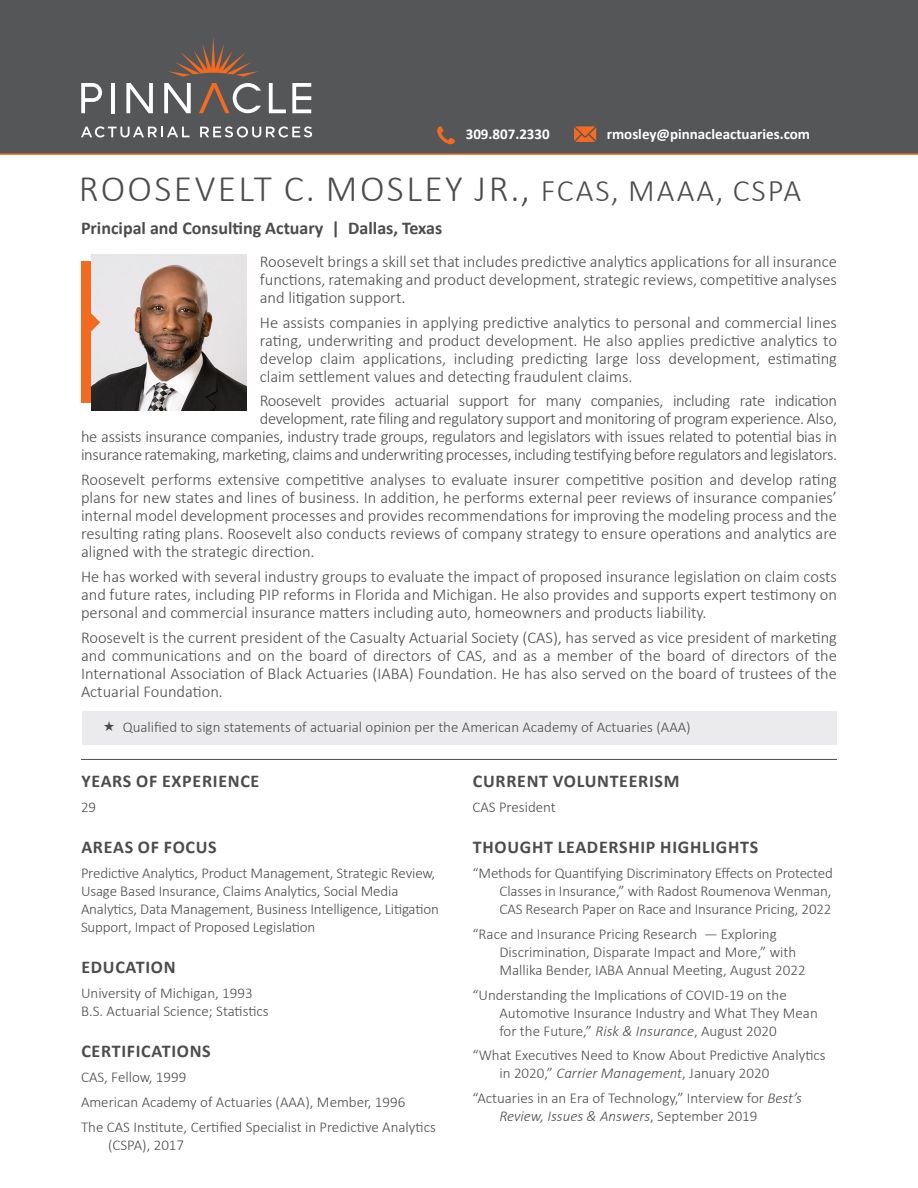
<style>
.page{position:relative;width:918px;height:1188px;background:#fff}
.page>*{position:absolute;margin:0;border:0;box-sizing:border-box;transform-origin:0 0}
.Name_Title{font:300 37.5px "Calibri";letter-spacing:.065em;color:#4b4c4d}
.Title_and_Location{font:700 18px "Calibri";letter-spacing:.04em;color:#4b4c4d}
.Title_and_Location-2{font:700 18px "Calibri";color:#4b4c4d}
.Body_Intro{font:300 16.5px/18px "Calibri";letter-spacing:-.02em;color:#4b4c4d;text-align:justify}
.Body_Presentations{font:300 15px/18px "Calibri";color:#4b4c4d}
.Body{font:300 15px/18px "Calibri";letter-spacing:-.01em;color:#4b4c4d}
.Phone_and_Email{font:700 15px "Calibri";color:#fff}
.s1{font-size:31.5px}
.s2{font-style:italic}
</style>
<div class="page">
<div style="left:0;top:0;width:918px;height:153px;background:#555658"></div>
<hr style="left:0;top:153px;width:918px;height:2px;background:#f36a21">
<svg style="left:126px;top:83px;width:27px;height:30px"></svg>
<svg style="left:164px;top:83px;width:27px;height:30px"></svg>
<svg style="left:199px;top:83px;width:62px;height:30px"></svg>
<hr style="left:111px;top:83px;width:4px;height:30px;background:#fff">
<svg style="left:81px;top:83px;width:21px;height:30px"></svg>
<svg style="left:269px;top:83px;width:17px;height:30px"></svg>
<svg style="left:292px;top:83px;width:19px;height:30px"></svg>
<svg style="left:168px;top:37px;width:90px;height:40px"></svg>
<svg style="left:81px;top:126px;width:108px;height:12px"></svg>
<svg style="left:200px;top:126px;width:112px;height:12px"></svg>
<hr style="left:81px;top:759px;width:756px;height:1px;background:#4b4c4d">
<svg style="left:437px;top:126px;width:18px;height:18px"></svg>
<div style="left:81px;top:262px;width:149px;height:141px;background:#f36a21"></div>
<img style="left:91px;top:255px;width:155px;height:155px">
<svg style="left:91px;top:313px;width:9px;height:18px"></svg>
<svg style="left:574px;top:126px;width:22px;height:16px"></svg>
<div style="left:82px;top:711px;width:755px;height:33px;background:#e6e7e9"></div>
<p class="Phone_and_Email" style="left:466px;top:124px;width:86px">309.807.2330</p>
<p class="Phone_and_Email" style="left:607px;top:124px;width:205px">rmosley@pinnacleactuaries.com</p>
<p class="Name_Title" style="left:79px;top:165px;width:724px">ROOSEVELT C. MOSLEY JR., <span class="s1">FCAS, MAAA, CSPA</span></p>
<p class="Title_and_Location-2" style="left:81px;top:216px;width:363px">Principal and Consulting Actuary | Dallas, Texas</p>
<p class="Body_Intro" style="left:260px;top:252px;width:579px">Roosevelt brings a skill set that includes predictive analytics applications for all insurance functions, ratemaking and product development, strategic reviews, competitive analyses and litigation support.</p>
<p class="Body_Intro" style="left:260px;top:313px;width:579px">He assists companies in applying predictive analytics to personal and commercial lines rating, underwriting and product development. He also applies predictive analytics to develop claim applications, including predicting large loss development, estimating claim settlement values and detecting fraudulent claims.</p>
<p class="Body_Intro" style="left:81px;top:392px;width:758px;text-align:right">Roosevelt provides actuarial support for many companies, including rate indication<br>development, rate filing and regulatory support and monitoring of program experience. Also,<br>he assists insurance companies, industry trade groups, regulators and legislators with issues related to potential bias in insurance ratemaking, marketing, claims and underwriting processes, including testifying before regulators and legislators.</p>
<p class="Body_Intro" style="left:81px;top:470px;width:758px">Roosevelt performs extensive competitive analyses to evaluate insurer competitive position and develop rating plans for new states and lines of business. In addition, he performs external peer reviews of insurance companies’ internal model development processes and provides recommendations for improving the modeling process and the resulting rating plans. Roosevelt also conducts reviews of company strategy to ensure operations and analytics are aligned with the strategic direction.</p>
<p class="Body_Intro" style="left:81px;top:567px;width:758px">He has worked with several industry groups to evaluate the impact of proposed insurance legislation on claim costs and future rates, including PIP reforms in Florida and Michigan. He also provides and supports expert testimony on personal and commercial insurance matters including auto, homeowners and products liability.</p>
<p class="Body_Intro" style="left:81px;top:628px;width:758px">Roosevelt is the current president of the Casualty Actuarial Society (CAS), has served as vice president of marketing and communications and on the board of directors of CAS, and as a member of the board of directors of the International Association of Black Actuaries (IABA) Foundation. He has also served on the board of trustees of the Actuarial Foundation.</p>
<p class="Body" style="left:123px;top:718px;width:570px">Qualified to sign statements of actuarial opinion per the American Academy of Actuaries (AAA)</p>
<p class="Title_and_Location" style="left:81px;top:769px;width:180px">YEARS OF EXPERIENCE</p>
<p class="Body" style="left:81px;top:798px;width:17px">29</p>
<p class="Title_and_Location" style="left:81px;top:835px;width:137px">AREAS OF FOCUS</p>
<p class="Body" style="left:81px;top:864px;width:359px">Predictive Analytics, Product Management, Strategic Review, Usage Based Insurance, Claims Analytics, Social Media Analytics, Data Management, Business Intelligence, Litigation Support, Impact of Proposed Legislation</p>
<p class="Title_and_Location" style="left:81px;top:955px;width:96px">EDUCATION</p>
<p class="Body" style="left:81px;top:984px;width:189px">University of Michigan, 1993<br>B.S. Actuarial Science; Statistics</p>
<p class="Title_and_Location" style="left:81px;top:1039px;width:131px">CERTIFICATIONS</p>
<p class="Body_Presentations" style="left:81px;top:1068px;width:107px">CAS, Fellow, 1999</p>
<p class="Body_Presentations" style="left:81px;top:1093px;width:326px">American Academy of Actuaries (AAA), Member, 1996</p>
<p class="Body_Presentations" style="left:108px;top:1117px;width:329px;text-indent:-27px">The CAS Institute, Certified Specialist in Predictive Analytics (CSPA), 2017</p>
<p class="Title_and_Location" style="left:473px;top:769px;width:208px">CURRENT VOLUNTEERISM</p>
<p class="Body_Presentations" style="left:472px;top:798px;width:85px">CAS President</p>
<p class="Title_and_Location" style="left:473px;top:835px;width:287px">THOUGHT LEADERSHIP HIGHLIGHTS</p>
<p class="Body_Presentations" style="left:500px;top:864px;width:335px;text-align:justify;text-indent:-27px">“Methods for Quantifying Discriminatory Effects on Protected Classes in Insurance,” with Radost Roumenova Wenman, CAS Research Paper on Race and Insurance Pricing, 2022</p>
<p class="Body_Presentations" style="left:500px;top:925px;width:308px;text-indent:-27px">“Race and Insurance Pricing Research — Exploring<br>Discrimination, Disparate Impact and More,” with<br>Mallika Bender, IABA Annual Meeting, August 2022</p>
<p class="Body_Presentations" style="left:500px;top:985px;width:320px;text-indent:-27px">“Understanding the Implications of COVID-19 on the<br>Automotive Insurance Industry and What They Mean for the Future,” <span class="s2">Risk &amp; Insurance</span>, August 2020</p>
<p class="Body_Presentations" style="left:500px;top:1046px;width:328px;text-indent:-27px">“What Executives Need to Know About Predictive Analytics in 2020,” <span class="s2">Carrier Management</span>, January 2020</p>
<p class="Body_Presentations" style="left:500px;top:1089px;width:304px;text-indent:-27px">“Actuaries in an Era of Technology,” Interview for <span class="s2">Best’s<br>Review, Issues &amp; Answers</span>, September 2019</p>
</div>
